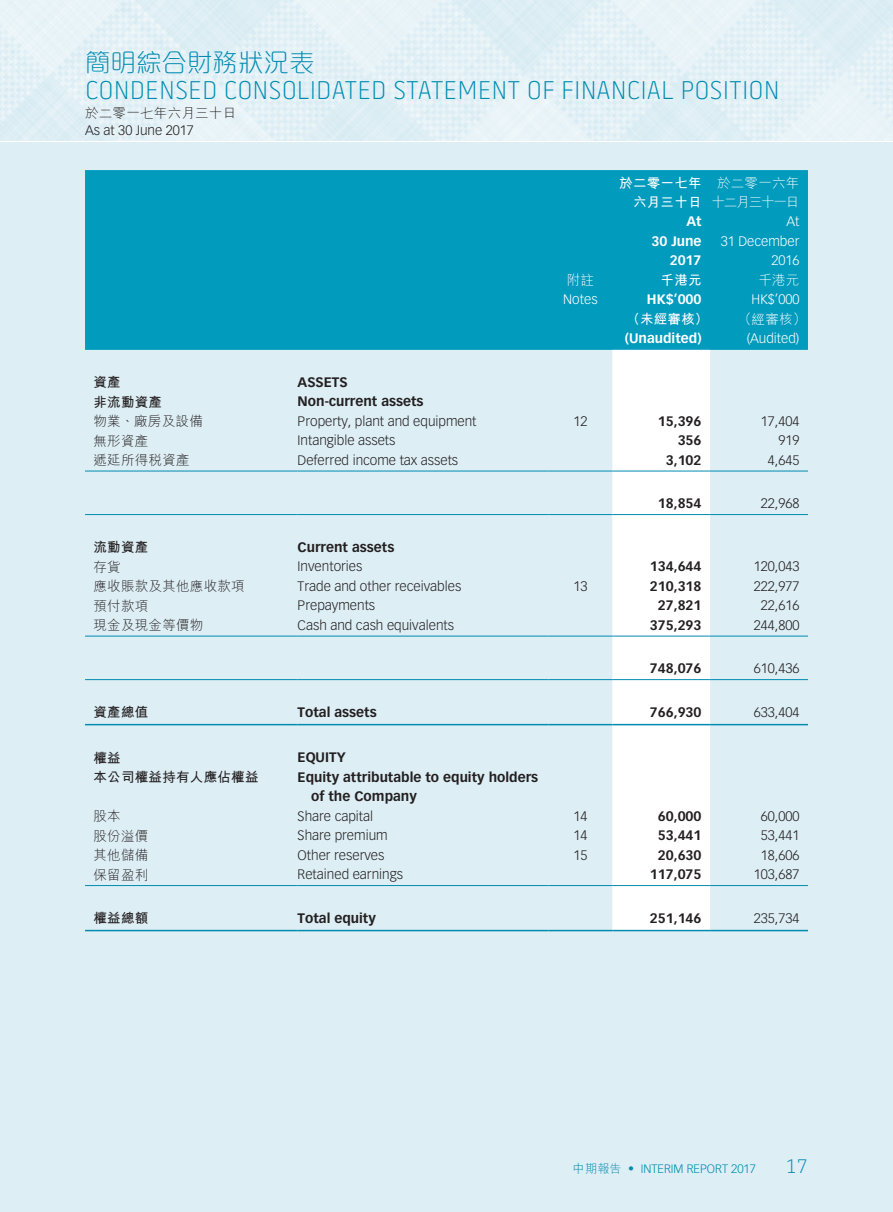
<style>
.page{position:relative;width:893px;height:1212px;background:#fff}
.page>*{position:absolute;margin:0;border:0;box-sizing:border-box;transform-origin:0 0}
.t1{font:100 25.5px "Battersea";color:#008bb0}
.t2{font:300 25.5px "M Elle HK";color:#008bb0}
.t3{font:100 19.5px "Battersea";color:#008bb0}
._50_Table_txt{font:300 13.5px "Vectora LT Std";color:#231f20}
._50_Table_txt-2{font:700 13.5px "Vectora LT Std";color:#231f20}
._50_Table_txt-3{font:300 13.5px "M Hei HK";letter-spacing:.02em;color:#231f20}
._50_Table_txt-4{font:300 13.5px "Vectora LT Std";color:#fff}
._50_Table_txt-5{font:700 13.5px "M Hei HK";letter-spacing:.02em;color:#231f20}
._50_Table_txt-6{font:700 13.5px "Vectora LT Std";color:#fff}
._50_Table_txt-7{font:700 13.5px "M Hei HK";letter-spacing:.02em;color:#fff}
._50_Table_txt-8{font:300 13.5px "M Hei HK";letter-spacing:.02em;color:#fff}
._50_Table_txt-9{font:300 13.5px "M Hei HK";letter-spacing:-.08em;color:#fff}
.t4{font:300 12px "Vectora LT Std";color:#008bb0}
.s1{font-family:"M Hei HK"}
</style>
<div class="page">
<img style="left:0;top:0;width:893px;height:140px">
<div style="left:0;top:143px;width:893px;height:1069px;background:#ddeef5"></div>
<div style="left:85px;top:170px;width:723px;height:180px;background:#009bbd"></div>
<svg style="left:612px;top:350px;width:98px;height:580px;background:#fcfdfe"></svg>
<hr style="left:85px;top:471px;width:213px;height:1px;background:#008bb0">
<hr style="left:298px;top:471px;width:250px;height:1px;background:#008bb0">
<hr style="left:548px;top:471px;width:64px;height:1px;background:#008bb0">
<hr style="left:612px;top:471px;width:98px;height:1px;background:#008bb0">
<hr style="left:710px;top:471px;width:98px;height:1px;background:#008bb0">
<hr style="left:85px;top:514px;width:213px;height:1px;background:#008bb0">
<hr style="left:298px;top:514px;width:250px;height:1px;background:#008bb0">
<hr style="left:548px;top:514px;width:64px;height:1px;background:#008bb0">
<hr style="left:612px;top:514px;width:98px;height:1px;background:#008bb0">
<hr style="left:710px;top:514px;width:98px;height:1px;background:#008bb0">
<hr style="left:85px;top:636px;width:213px;height:1px;background:#008bb0">
<hr style="left:298px;top:636px;width:250px;height:1px;background:#008bb0">
<hr style="left:548px;top:636px;width:64px;height:1px;background:#008bb0">
<hr style="left:612px;top:636px;width:98px;height:1px;background:#008bb0">
<hr style="left:710px;top:636px;width:98px;height:1px;background:#008bb0">
<hr style="left:85px;top:679px;width:213px;height:1px;background:#008bb0">
<hr style="left:298px;top:679px;width:250px;height:1px;background:#008bb0">
<hr style="left:548px;top:679px;width:64px;height:1px;background:#008bb0">
<hr style="left:612px;top:679px;width:98px;height:1px;background:#008bb0">
<hr style="left:710px;top:679px;width:98px;height:1px;background:#008bb0">
<hr style="left:85px;top:724px;width:213px;height:1px;background:#008bb0">
<hr style="left:298px;top:724px;width:250px;height:1px;background:#008bb0">
<hr style="left:548px;top:724px;width:64px;height:1px;background:#008bb0">
<hr style="left:612px;top:724px;width:98px;height:1px;background:#008bb0">
<hr style="left:710px;top:724px;width:98px;height:1px;background:#008bb0">
<hr style="left:85px;top:885px;width:213px;height:1px;background:#008bb0">
<hr style="left:298px;top:885px;width:250px;height:1px;background:#008bb0">
<hr style="left:548px;top:885px;width:64px;height:1px;background:#008bb0">
<hr style="left:612px;top:885px;width:98px;height:1px;background:#008bb0">
<hr style="left:710px;top:885px;width:98px;height:1px;background:#008bb0">
<hr style="left:85px;top:930px;width:213px;height:1px;background:#008bb0">
<hr style="left:298px;top:930px;width:250px;height:1px;background:#008bb0">
<hr style="left:548px;top:930px;width:64px;height:1px;background:#008bb0">
<hr style="left:612px;top:930px;width:98px;height:1px;background:#008bb0">
<hr style="left:710px;top:930px;width:98px;height:1px;background:#008bb0">
<p class="t2" style="left:85px;top:49px;width:231px">簡明綜合財務狀況表</p>
<p class="t1" style="left:85px;top:75px;width:696px">CONDENSED CONSOLIDATED STATEMENT OF FINANCIAL POSITION</p>
<p class="_50_Table_txt-3" style="left:85px;top:106px;width:153px">於二零一七年六月三十日</p>
<p class="_50_Table_txt" style="left:85px;top:122px;width:110px">As at 30 June 2017</p>
<p class="_50_Table_txt-7" style="left:619px;top:173px;width:84px">於二零一七年</p>
<p class="_50_Table_txt-7" style="left:633px;top:193px;width:70px">六月三十日</p>
<p class="_50_Table_txt-6" style="left:686px;top:213px;width:17px">At</p>
<p class="_50_Table_txt-6" style="left:651px;top:233px;width:52px">30 June</p>
<p class="_50_Table_txt-6" style="left:670px;top:252px;width:33px">2017</p>
<p class="_50_Table_txt-8" style="left:717px;top:176px;width:84px">於二零一六年</p>
<p class="_50_Table_txt-9" style="left:711px;top:195px;width:90px">十二月三十一日</p>
<p class="_50_Table_txt-4" style="left:786px;top:214px;width:15px">At</p>
<p class="_50_Table_txt-4" style="left:721px;top:233px;width:80px">31 December</p>
<p class="_50_Table_txt-4" style="left:771px;top:253px;width:30px">2016</p>
<p class="_50_Table_txt-8" style="left:567px;top:273px;width:29px">附註</p>
<p class="_50_Table_txt-7" style="left:661px;top:271px;width:43px">千港元</p>
<p class="_50_Table_txt-8" style="left:758px;top:273px;width:43px">千港元</p>
<p class="_50_Table_txt-4" style="left:563px;top:292px;width:36px">Notes</p>
<p class="_50_Table_txt-6" style="left:647px;top:291px;width:56px">HK$’000</p>
<p class="_50_Table_txt-4" style="left:752px;top:292px;width:49px">HK$’000</p>
<p class="_50_Table_txt-7" style="left:627px;top:310px;width:83px">（未經審核）</p>
<p class="_50_Table_txt-8" style="left:738px;top:312px;width:70px">（經審核）</p>
<p class="_50_Table_txt-6" style="left:625px;top:330px;width:78px">(Unaudited)</p>
<p class="_50_Table_txt-4" style="left:747px;top:331px;width:54px">(Audited)</p>
<p class="_50_Table_txt-5" style="left:94px;top:372px;width:29px">資產</p>
<p class="_50_Table_txt-2" style="left:298px;top:374px;width:52px">ASSETS</p>
<p class="_50_Table_txt-5" style="left:94px;top:392px;width:70px">非流動資產</p>
<p class="_50_Table_txt-2" style="left:298px;top:393px;width:127px">Non-current assets</p>
<p class="_50_Table_txt-3" style="left:94px;top:414px;width:111px">物業、廠房及設備</p>
<p class="_50_Table_txt" style="left:298px;top:413px;width:180px">Property, plant and equipment</p>
<p class="_50_Table_txt" style="left:573px;top:413px;width:16px">12</p>
<p class="_50_Table_txt-2" style="left:658px;top:413px;width:45px">15,396</p>
<p class="_50_Table_txt" style="left:761px;top:413px;width:40px">17,404</p>
<p class="_50_Table_txt-3" style="left:94px;top:434px;width:56px">無形資產</p>
<p class="_50_Table_txt" style="left:298px;top:432px;width:99px">Intangible assets</p>
<p class="_50_Table_txt-2" style="left:678px;top:432px;width:25px">356</p>
<p class="_50_Table_txt" style="left:778px;top:432px;width:23px">919</p>
<p class="_50_Table_txt-3" style="left:94px;top:453px;width:98px">遞延所得稅資產</p>
<p class="_50_Table_txt" style="left:298px;top:452px;width:162px">Deferred income tax assets</p>
<p class="_50_Table_txt-2" style="left:666px;top:452px;width:37px">3,102</p>
<p class="_50_Table_txt" style="left:768px;top:452px;width:33px">4,645</p>
<p class="_50_Table_txt-2" style="left:658px;top:495px;width:45px">18,854</p>
<p class="_50_Table_txt" style="left:761px;top:495px;width:40px">22,968</p>
<p class="_50_Table_txt-5" style="left:94px;top:537px;width:56px">流動資產</p>
<p class="_50_Table_txt-2" style="left:298px;top:539px;width:98px">Current assets</p>
<p class="_50_Table_txt-3" style="left:94px;top:560px;width:29px">存貨</p>
<p class="_50_Table_txt" style="left:298px;top:558px;width:66px">Inventories</p>
<p class="_50_Table_txt-2" style="left:650px;top:558px;width:53px">134,644</p>
<p class="_50_Table_txt" style="left:754px;top:558px;width:47px">120,043</p>
<p class="_50_Table_txt-3" style="left:94px;top:579px;width:153px">應收賬款及其他應收款項</p>
<p class="_50_Table_txt" style="left:298px;top:578px;width:165px">Trade and other receivables</p>
<p class="_50_Table_txt" style="left:573px;top:578px;width:16px">13</p>
<p class="_50_Table_txt-2" style="left:650px;top:578px;width:53px">210,318</p>
<p class="_50_Table_txt" style="left:754px;top:578px;width:47px">222,977</p>
<p class="_50_Table_txt-3" style="left:94px;top:599px;width:56px">預付款項</p>
<p class="_50_Table_txt" style="left:298px;top:597px;width:79px">Prepayments</p>
<p class="_50_Table_txt-2" style="left:658px;top:597px;width:45px">27,821</p>
<p class="_50_Table_txt" style="left:761px;top:597px;width:40px">22,616</p>
<p class="_50_Table_txt-3" style="left:94px;top:618px;width:111px">現金及現金等價物</p>
<p class="_50_Table_txt" style="left:298px;top:617px;width:158px">Cash and cash equivalents</p>
<p class="_50_Table_txt-2" style="left:650px;top:617px;width:53px">375,293</p>
<p class="_50_Table_txt" style="left:754px;top:617px;width:47px">244,800</p>
<p class="_50_Table_txt-2" style="left:650px;top:660px;width:53px">748,076</p>
<p class="_50_Table_txt" style="left:754px;top:660px;width:47px">610,436</p>
<p class="_50_Table_txt-5" style="left:94px;top:702px;width:56px">資產總值</p>
<p class="_50_Table_txt-2" style="left:298px;top:704px;width:81px">Total assets</p>
<p class="_50_Table_txt-2" style="left:650px;top:704px;width:53px">766,930</p>
<p class="_50_Table_txt" style="left:754px;top:704px;width:47px">633,404</p>
<p class="_50_Table_txt-5" style="left:94px;top:748px;width:29px">權益</p>
<p class="_50_Table_txt-2" style="left:298px;top:749px;width:50px">EQUITY</p>
<p class="_50_Table_txt-5" style="left:94px;top:767px;width:166px">本公司權益持有人應佔權益</p>
<p class="_50_Table_txt-2" style="left:298px;top:768px;width:242px">Equity attributable to equity holders</p>
<p class="_50_Table_txt-2" style="left:311px;top:788px;width:107px">of the Company</p>
<p class="_50_Table_txt-3" style="left:94px;top:809px;width:29px">股本</p>
<p class="_50_Table_txt" style="left:298px;top:808px;width:77px">Share capital</p>
<p class="_50_Table_txt" style="left:573px;top:808px;width:16px">14</p>
<p class="_50_Table_txt-2" style="left:658px;top:807px;width:45px">60,000</p>
<p class="_50_Table_txt" style="left:761px;top:808px;width:40px">60,000</p>
<p class="_50_Table_txt-3" style="left:94px;top:829px;width:56px">股份溢價</p>
<p class="_50_Table_txt" style="left:298px;top:827px;width:92px">Share premium</p>
<p class="_50_Table_txt" style="left:573px;top:827px;width:16px">14</p>
<p class="_50_Table_txt-2" style="left:658px;top:827px;width:45px">53,441</p>
<p class="_50_Table_txt" style="left:761px;top:827px;width:40px">53,441</p>
<p class="_50_Table_txt-3" style="left:94px;top:848px;width:56px">其他儲備</p>
<p class="_50_Table_txt" style="left:298px;top:847px;width:88px">Other reserves</p>
<p class="_50_Table_txt" style="left:573px;top:847px;width:16px">15</p>
<p class="_50_Table_txt-2" style="left:658px;top:846px;width:45px">20,630</p>
<p class="_50_Table_txt" style="left:761px;top:847px;width:40px">18,606</p>
<p class="_50_Table_txt-3" style="left:94px;top:868px;width:56px">保留盈利</p>
<p class="_50_Table_txt" style="left:298px;top:866px;width:107px">Retained earnings</p>
<p class="_50_Table_txt-2" style="left:650px;top:866px;width:53px">117,075</p>
<p class="_50_Table_txt" style="left:754px;top:866px;width:47px">103,687</p>
<p class="_50_Table_txt-5" style="left:94px;top:908px;width:56px">權益總額</p>
<p class="_50_Table_txt-2" style="left:298px;top:909px;width:80px">Total equity</p>
<p class="_50_Table_txt-2" style="left:650px;top:909px;width:53px">251,146</p>
<p class="_50_Table_txt" style="left:754px;top:910px;width:47px">235,734</p>
<p class="t4" style="left:573px;top:1162px;width:185px"><span class="s1">中期報告 •</span> INTERIM REPORT 2017</p>
<p class="t3" style="left:786px;top:1154px;width:24px">17</p>
</div>
